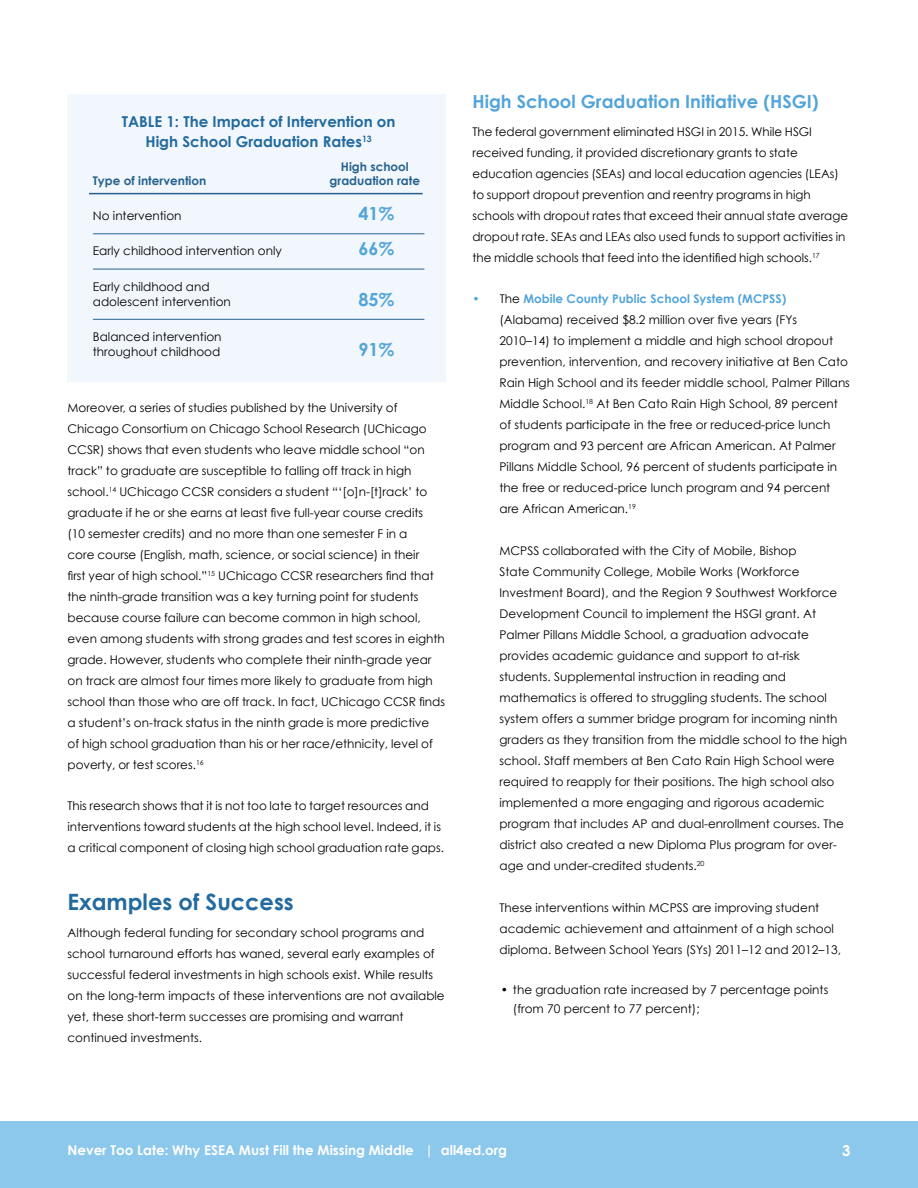
<style>
.page{position:relative;width:918px;height:1188px;background:#fff}
.page>*{position:absolute;margin:0;border:0;box-sizing:border-box;transform-origin:0 0}
.t1{font:700 22.5px "Century Gothic";color:#236a9e}
.t2{font:700 18px "Century Gothic";color:#52a4d9}
.t3{font:700 15px/19.5px "Century Gothic";color:#236a9e;text-align:center}
.t4{font:700 15px "Century Gothic";color:#fff}
.t5{font:700 13.5px "Century Gothic";color:#fff}
.t6{font:12px/21px "Century Gothic";color:#000}
.t7{font:700 12px "Century Gothic";color:#27628e}
.s1{font-weight:700;color:#52a4d9}
</style>
<div class="page">
<div style="left:0;top:1121px;width:918px;height:67px;background:#8cc7ec"></div>
<div style="left:67px;top:94px;width:379px;height:288px;background:#f1f7fc"></div>
<hr style="left:93px;top:234px;width:331px;height:1px;background:#27628e">
<hr style="left:93px;top:269px;width:331px;height:1px;background:#27628e">
<hr style="left:93px;top:319px;width:331px;height:1px;background:#27628e">
<hr style="left:89px;top:193px;width:334px;height:1px;background:#27628e">
<p class="t3" style="left:122px;top:112px;width:275px">TABLE 1: The Impact of Intervention on<br>High School Graduation Rates<sup>13</sup></p>
<p class="t7" style="left:341px;top:159px;width:69px">High school</p>
<p class="t7" style="left:93px;top:173px;width:115px">Type of intervention</p>
<p class="t7" style="left:330px;top:173px;width:92px">graduation rate</p>
<p class="t6" style="left:93px;top:205px;width:90px">No intervention</p>
<h2 class="t2" style="left:359px;top:202px;width:37px">41%</h2>
<p class="t6" style="left:93px;top:240px;width:191px">Early childhood intervention only</p>
<h2 class="t2" style="left:359px;top:237px;width:37px">66%</h2>
<p class="t6" style="left:93px;top:279px;width:140px;line-height:15px">Early childhood and adolescent intervention</p>
<h2 class="t2" style="left:359px;top:288px;width:37px">85%</h2>
<p class="t6" style="left:93px;top:329px;width:130px;line-height:15px">Balanced intervention throughout childhood</p>
<h2 class="t2" style="left:359px;top:338px;width:37px">91%</h2>
<p class="t6" style="left:67px;top:397px;width:379px">Moreover, a series of studies published by the University of Chicago Consortium on Chicago School Research (UChicago CCSR) shows that even students who leave middle school “on track” to graduate are susceptible to falling off track in high school. <sup>14</sup> UChicago CCSR considers a student “‘[o]n-[t]rack’ to graduate if he or she earns at least five full-year course credits<br>(10 semester credits) and no more than one semester F in a<br>core course (English, math, science, or social science) in their<br>first year of high school.”<sup>15</sup> UChicago CCSR researchers find that the ninth-grade transition was a key turning point for students because course failure can become common in high school, even among students with strong grades and test scores in eighth grade. However, students who complete their ninth-grade year on track are almost four times more likely to graduate from high school than those who are off track. In fact, UChicago CCSR finds a student’s on-track status in the ninth grade is more predictive<br>of high school graduation than his or her race/ethnicity, level of poverty, or test scores. <sup>16</sup></p>
<p class="t6" style="left:67px;top:795px;width:376px">This research shows that it is not too late to target resources and interventions toward students at the high school level. Indeed, it is a critical component of closing high school graduation rate gaps.</p>
<h1 class="t1" style="left:68px;top:887px;width:228px">Examples of Success</h1>
<p class="t6" style="left:68px;top:922px;width:379px">Although federal funding for secondary school programs and school turnaround efforts has waned, several early examples of successful federal investments in high schools exist. While results on the long-term impacts of these interventions are not available yet, these short-term successes are promising and warrant continued investments.</p>
<h2 class="t2" style="left:472px;top:90px;width:348px">High School Graduation Initiative (HSGI)</h2>
<p class="t6" style="left:472px;top:121px;width:377px">The federal government eliminated HSGI in 2015. While HSGI received funding, it provided discretionary grants to state education agencies (SEAs) and local education agencies (LEAs) to support dropout prevention and reentry programs in high schools with dropout rates that exceed their annual state average dropout rate. SEAs and LEAs also used funds to support activities in the middle schools that feed into the identified high schools.<sup>17</sup></p>
<p class="t6" style="left:499px;top:288px;width:352px;text-indent:-27px"><span class="s1">•</span> The <span class="s1">Mobile County Public School System (MCPSS) </span>(Alabama) received $8.2 million over five years (FYs 2010–14) to implement a middle and high school dropout prevention, intervention, and recovery initiative at Ben Cato Rain High School and its feeder middle school, Palmer Pillans Middle School. <sup>18</sup> At Ben Cato Rain High School, 89 percent of students participate in the free or reduced-price lunch program and 93 percent are African American. At Palmer Pillans Middle School, 96 percent of students participate in the free or reduced-price lunch program and 94 percent are African American. <sup>19</sup></p>
<p class="t6" style="left:499px;top:540px;width:349px">MCPSS collaborated with the City of Mobile, Bishop<br>State Community College, Mobile Works (Workforce Investment Board), and the Region 9 Southwest Workforce Development Council to implement the HSGI grant. At Palmer Pillans Middle School, a graduation advocate provides academic guidance and support to at-risk students. Supplemental instruction in reading and mathematics is offered to struggling students. The school system offers a summer bridge program for incoming ninth graders as they transition from the middle school to the high school. Staff members at Ben Cato Rain High School were required to reapply for their positions. The high school also implemented a more engaging and rigorous academic program that includes AP and dual-enrollment courses. The district also created a new Diploma Plus program for over&shy;age and under-credited students. <sup>20</sup></p>
<p class="t6" style="left:499px;top:897px;width:343px">These interventions within MCPSS are improving student academic achievement and attainment of a high school diploma. Between School Years (SYs) 2011–12 and 2012–13,</p>
<p class="t6" style="left:513px;top:979px;width:317px;line-height:19.5px;text-indent:-12px">• the graduation rate increased by 7 percentage points (from 70 percent to 77 percent);</p>
<p class="t5" style="left:68px;top:1141px;width:441px">Never Too Late: Why ESEA Must Fill the Missing Middle | all4ed.org</p>
<p class="t4" style="left:842px;top:1141px;width:10px">3</p>
</div>
